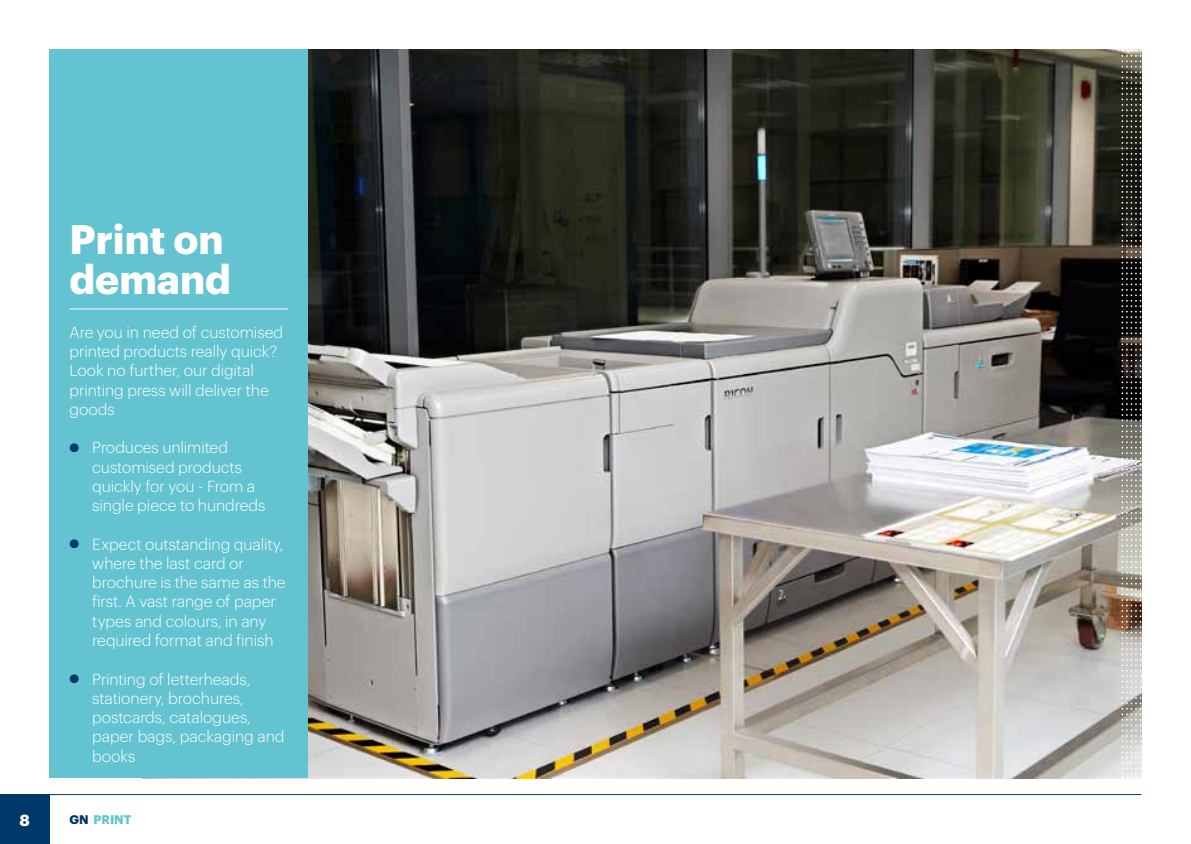
<style>
.page{position:relative;width:1191px;height:844px;background:#fff}
.page>*{position:absolute;margin:0;border:0;box-sizing:border-box;transform-origin:0 0}
.t1{font:700 40.25px/40.2px "Graphik";color:#fff}
.t2{font:300 15.75px/19.2px "Graphik";letter-spacing:-.005em;color:#fff}
.t3{font:700 15.75px "Graphik";color:#fff}
.t4{font:700 12.25px "Graphik";color:#63c3d1}
.s1{color:#003869}
</style>
<div class="page">
<img style="left:308px;top:50px;width:813px;height:728px">
<div style="left:50px;top:50px;width:258px;height:728px;background:#63c3d1"></div>
<hr style="left:69px;top:308px;width:219px;height:1px;background:#fff">
<svg style="left:1121px;top:50px;width:20px;height:728px;background:#737069"></svg>
<hr style="left:0;top:794px;width:1141px;height:1px;background:#003869">
<div style="left:0;top:794px;width:50px;height:49px;background:#003869"></div>
<h1 class="t1" style="left:69px;top:215px;width:163px">Print on demand</h1>
<p class="t2" style="left:69px;top:321px;width:215px">Are you in need of customised printed products really quick?<br>Look no further, our digital printing press will deliver the goods</p>
<p class="t2" style="left:92px;top:436px;width:175px;text-indent:-23px"><span class="s1">●</span> Produces unlimited customised products quickly for you - From a single piece to hundreds</p>
<p class="t2" style="left:92px;top:533px;width:195px;text-indent:-23px"><span class="s1">●</span> Expect outstanding quality, where the last card or brochure is the same as the first. A vast range of paper types and colours, in any required format and finish</p>
<p class="t2" style="left:92px;top:667px;width:194px;text-indent:-23px"><span class="s1">●</span> Printing of letterheads, stationery, brochures, postcards, catalogues, paper bags, packaging and books</p>
<p class="t3" style="left:20px;top:807px;width:12px">8</p>
<p class="t4" style="left:69px;top:810px;width:63px"><span class="s1">GN</span> PRINT</p>
</div>
